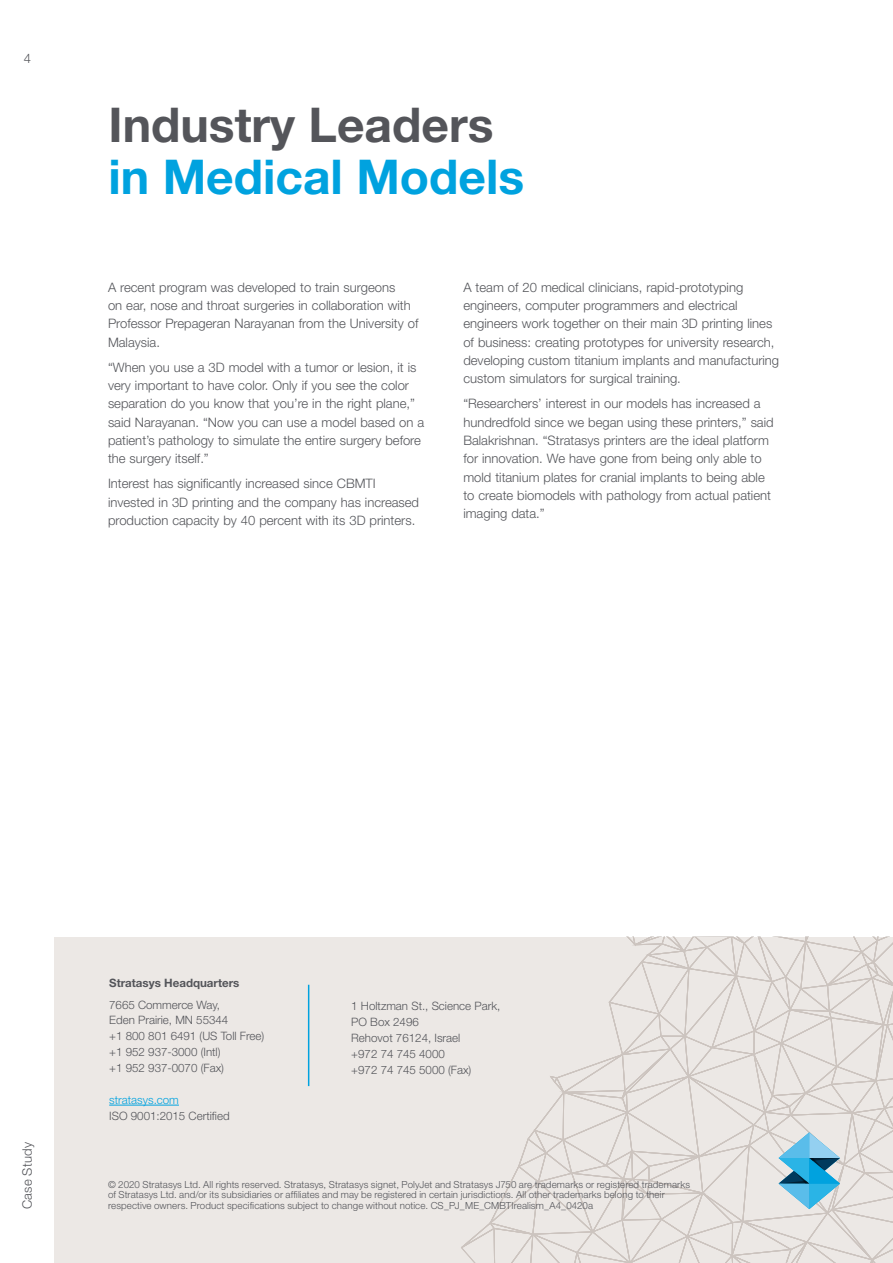
<style>
.page{position:relative;width:893px;height:1263px;background:#fff}
.page>*{position:absolute;margin:0;border:0;box-sizing:border-box;transform-origin:0 0}
.Page_Title{font:700 48px/51.3px "Helvetica Neue LT Std";color:#54555a}
.Para{font:300 13.05px/18.3px "Helvetica Neue LT Std";color:#54555a}
.t1{font:300 11.55px/15.9px "Helvetica Neue LT Std";color:#54555a}
.t2{font:700 11.55px "Helvetica Neue LT Std";color:#54555a}
.t3{font:300 11.55px "Helvetica Neue LT Std";color:#00a2df}
.Footer_Legal{font:300 9.75px/10.5px "Helvetica Neue LT Std";letter-spacing:.01em;color:#54555a}
.s1{color:#00a2df}
</style>
<div class="page">
<div style="left:54px;top:937px;width:839px;height:326px;background:#ece8e5"></div>
<hr style="left:308px;top:985px;width:1px;height:101px;background:#00a2df">
<hr style="left:109px;top:1105px;width:70px;height:1px;background:#00a2df">
<svg style="left:461px;top:937px;width:432px;height:326px"></svg>
<p class="Para" style="left:24px;top:49px;width:9px">4</p>
<p class="Page_Title" style="left:109px;top:98px;width:417px">Industry Leaders <span class="s1">in Medical Models</span></p>
<p class="Para" style="left:108px;top:278px;width:312px">A recent program was developed to train surgeons<br>on ear, nose and throat surgeries in collaboration with Professor Prepageran Narayanan from the University of Malaysia.</p>
<p class="Para" style="left:108px;top:358px;width:318px">“When you use a 3D model with a tumor or lesion, it is very important to have color. Only if you see the color separation do you know that you’re in the right plane,” said Narayanan. “Now you can use a model based on a patient’s pathology to simulate the entire surgery before the surgery itself.”</p>
<p class="Para" style="left:108px;top:474px;width:313px">Interest has significantly increased since CBMTI invested in 3D printing and the company has increased production capacity by 40 percent with its 3D printers.</p>
<p class="Para" style="left:463px;top:278px;width:317px">A team of 20 medical clinicians, rapid-prototyping engineers, computer programmers and electrical engineers work together on their main 3D printing lines of business: creating prototypes for university research, developing custom titanium implants and manufacturing custom simulators for surgical training.</p>
<p class="Para" style="left:463px;top:394px;width:312px">“Researchers’ interest in our models has increased a hundredfold since we began using these printers,” said Balakrishnan. “Stratasys printers are the ideal platform for innovation. We have gone from being only able to mold titanium plates for cranial implants to being able to create biomodels with pathology from actual patient imaging data.”</p>
<p class="Para" style="left:18px;top:1209px;width:68px;rotate:-90deg">Case Study</p>
<p class="t2" style="left:109px;top:976px;width:132px">Stratasys Headquarters</p>
<p class="t1" style="left:109px;top:996px;width:157px">7665 Commerce Way,<br>Eden Prairie, MN 55344<br>+1 800 801 6491 (US Toll Free) +1 952 937-3000 (Intl)<br>+1 952 937-0070 (Fax)</p>
<p class="t3" style="left:109px;top:1093px;width:71px">stratasys.com</p>
<p class="t1" style="left:109px;top:1107px;width:122px">ISO 9001:2015 Certified</p>
<p class="t1" style="left:351px;top:998px;width:151px">1 Holtzman St., Science Park,<br>PO Box 2496<br>Rehovot 76124, Israel<br>+972 74 745 4000<br>+972 74 745 5000 (Fax)</p>
<p class="Footer_Legal" style="left:108px;top:1179px;width:584px">© 2020 Stratasys Ltd. All rights reserved. Stratasys, Stratasys signet, PolyJet and Stratasys J750 are trademarks or registered trademarks of Stratasys Ltd. and/or its subsidiaries or affiliates and may be registered in certain jurisdictions. All other trademarks belong to their respective owners. Product specifications subject to change without notice. CS_PJ_ME_CMBTIrealism_A4_0420a</p>
</div>
